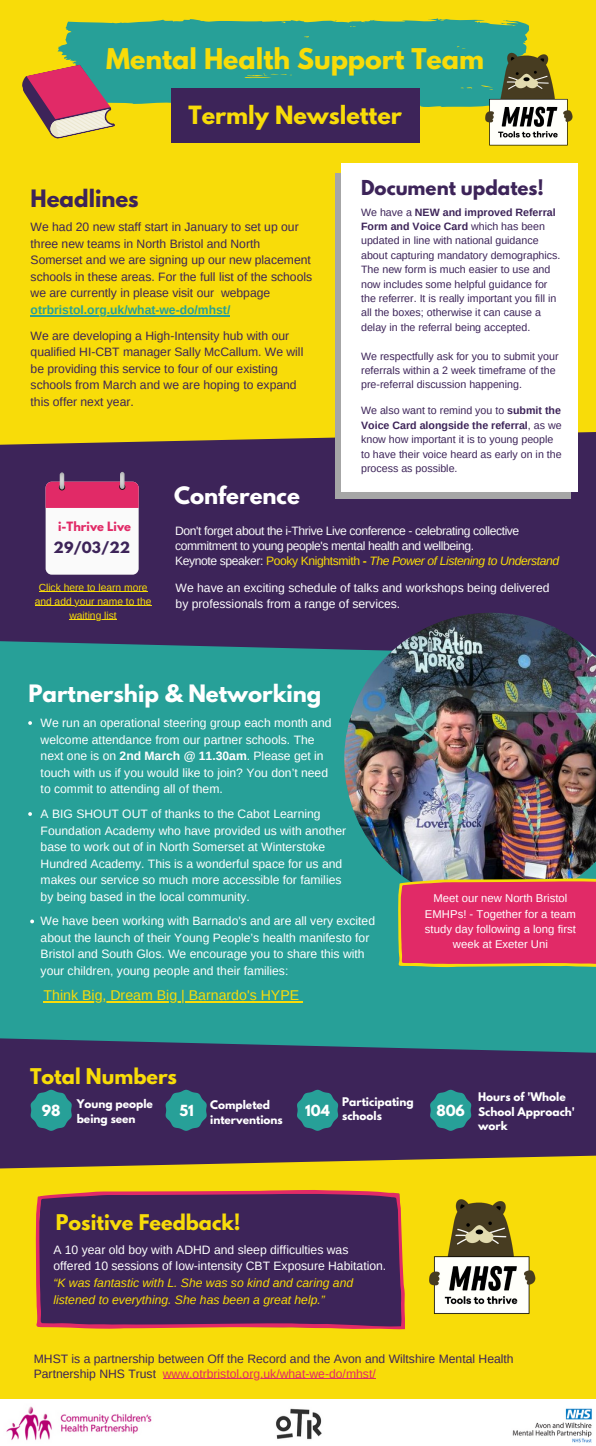
<style>
.page{position:relative;width:596px;height:1446px;background:#f8dc09}
.page>*{position:absolute;margin:0;border:0;box-sizing:border-box;transform-origin:0 0}
.t1{font:700 25.3px "League Spartan";color:#f8dc09}
.t2{font:700 22.3px "League Spartan";color:#f8dc09}
.t3{font:700 21.3px "League Spartan";color:#fff}
.t4{font:700 21.3px "League Spartan";color:#3d2459}
.t5{font:700 19.2px "League Spartan";color:#f8dc09}
.t6{font:700 18.3px "League Spartan";color:#3d2459}
.t7{font:14.1px "Arimo";color:#f8dc09}
.t8{font:700 13.8px "League Spartan";color:#3d2459}
.t9{font:700 13.6px "League Spartan";color:#fff}
.t10{font:12.2px/15px "Arimo";color:#3d2459}
.t11{font:12.1px/16.5px "Arimo";color:#fff}
.t12{font:12.1px/16.5px "Arimo";color:#3d2459}
.t13{font:12.1px/15px "Arimo";letter-spacing:-.035em;color:#fafafa}
.t14{font:italic 12.1px "Arimo";letter-spacing:-.035em;color:#f8dc09}
.t15{font:700 11.4px "League Spartan";color:#e12a67}
.t16{font:11.3px/15.2px "Arimo";color:#fff;text-align:center}
.t17{font:10.6px/14.4px "Arimo";color:#3d2459}
.t18{font:700 10.6px/14.7px "League Spartan";color:#fff}
.t19{font:10.3px/14.2px "Arimo";color:#f8dc09;text-align:center}
.s1{font-weight:700;color:#27a098}
.s2{font-weight:700}
.s3{font-style:normal;color:#fafafa}
.s4{font-style:normal}
.s5{font-weight:700;font-style:normal}
.s6{font-style:italic;color:#f8dc09}
.s7{color:#e12a67}
</style>
<div class="page">
<svg style="left:57px;top:18px;width:472px;height:89px;background:#35a48d"></svg>
<div style="left:171px;top:88px;width:248px;height:55px;background:#3d2459"></div>
<svg style="left:22px;top:60px;width:93px;height:79px"></svg>
<img style="left:483px;top:48px;width:90px;height:98px">
<svg style="left:0;top:1055px;width:596px;height:114px;background:#493053"></svg>
<div style="left:0;top:432px;width:596px;height:208px;background:#3d2459"></div>
<div style="left:335px;top:173px;width:235px;height:325px;background:#a6a6a6"></div>
<div style="left:341px;top:163px;width:237px;height:328px;background:#fff"></div>
<div style="left:0;top:640px;width:596px;height:415px;background:#27a098"></div>
<svg style="left:35px;top:1190px;width:370px;height:139px;background:#4d2957"></svg>
<svg style="left:30px;top:1090px;width:42px;height:41px;background:#2c8087"></svg>
<svg style="left:165px;top:1090px;width:42px;height:41px;background:#2c8087"></svg>
<svg style="left:296px;top:1090px;width:42px;height:41px;background:#2c8087"></svg>
<svg style="left:429px;top:1090px;width:42px;height:41px;background:#2c8087"></svg>
<img style="left:429px;top:1199px;width:107px;height:115px">
<img style="left:60px;top:472px;width:4px;height:17px;border-radius:2px">
<svg style="left:46px;top:482px;width:93px;height:93px;background:#f0bfd0"></svg>
<img style="left:120px;top:472px;width:4px;height:17px;border-radius:2px">
<img style="left:0;top:1399px;width:596px;height:47px">
<img style="left:344px;top:613px;width:252px;height:293px">
<svg style="left:397px;top:878px;width:199px;height:90px;background:#db3b61"></svg>
<svg style="left:30px;top:920px;width:4px;height:3px"></svg>
<hr style="left:44px;top:1001px;width:255px;height:2px;background:#f8dc09">
<svg style="left:28px;top:721px;width:4px;height:4px"></svg>
<svg style="left:28px;top:812px;width:4px;height:4px"></svg>
<hr style="left:31px;top:315px;width:199px;height:1px;background:#27a098">
<hr style="left:163px;top:1379px;width:212px;height:1px;background:#e12a67">
<hr style="left:39px;top:591px;width:108px;height:1px;background:#f8dc09">
<hr style="left:35px;top:605px;width:116px;height:1px;background:#f8dc09">
<hr style="left:69px;top:620px;width:48px;height:1px;background:#f8dc09">
<p class="t1" style="left:106px;top:46px;width:379px">Mental Health Support Team</p>
<p class="t2" style="left:188px;top:104px;width:215px">Termly Newsletter</p>
<p class="t4" style="left:31px;top:188px;width:110px">Headlines</p>
<p class="t6" style="left:361px;top:178px;width:184px">Document updates!</p>
<p class="t12" style="left:31px;top:219px;width:283px">We had 20 new staff start in January to set up our three new teams in North Bristol and North Somerset and we are signing up our new placement schools in these areas. For the full list of the schools we are currently in please visit our webpage <span class="s1">otrbristol.org.uk/what-we-do/mhst/</span></p>
<p class="t12" style="left:31px;top:327px;width:274px">We are developing a High-Intensity hub with our qualified HI-CBT manager Sally McCallum. We will be providing this service to four of our existing schools from March and we are hoping to expand this offer next year.</p>
<p class="t17" style="left:361px;top:205px;width:201px">We have a <span class="s2">NEW and improved Referral Form and Voice Card</span> which has been updated in line with national guidance about capturing mandatory demographics.<br>The new form is much easier to use and now includes some helpful guidance for the referrer. It is really important you fill in all the boxes; otherwise it can cause a delay in the referral being accepted.</p>
<p class="t17" style="left:361px;top:349px;width:199px">We respectfully ask for you to submit your referrals within a 2 week timeframe of the pre-referral discussion happening.</p>
<p class="t17" style="left:361px;top:403px;width:202px">We also want to remind you to <span class="s2">submit the Voice Card alongside the referral</span>, as we know how important it is to young people to have their voice heard as early on in the process as possible.</p>
<p class="t15" style="left:58px;top:520px;width:74px">i-Thrive Live</p>
<p class="t8" style="left:54px;top:540px;width:78px">29/03/22</p>
<p class="t3" style="left:174px;top:485px;width:127px">Conference</p>
<p class="t13" style="left:175px;top:523px;width:346px">Don't forget about the i-Thrive Live conference - celebrating collective commitment to young people's mental health and wellbeing.</p>
<p class="t14" style="left:175px;top:554px;width:385px"><span class="s3">Keynote speaker:</span> <span class="s4">Pooky Knightsmith</span> <span class="s5">-</span> The Power of Listening to Understand</p>
<p class="t19" style="left:35px;top:580px;width:118px">Click here to learn more and add your name to the waiting list</p>
<p class="t11" style="left:176px;top:579px;width:375px">We have an exciting schedule of talks and workshops being delivered by professionals from a range of services.</p>
<p class="t3" style="left:28px;top:682px;width:294px">Partnership &amp; Networking</p>
<p class="t11" style="left:41px;top:715px;width:292px">We run an operational steering group each month and welcome attendance from our partner schools. The next one is on <span class="s2">2nd March @ 11.30am</span>. Please get in touch with us if you would like to join? You don’t need to commit to attending all of them.</p>
<p class="t11" style="left:41px;top:806px;width:307px">A BIG SHOUT OUT of thanks to the Cabot Learning Foundation Academy who have provided us with another base to work out of in North Somerset at Winterstoke Hundred Academy. This is a wonderful space for us and makes our service so much more accessible for families by being based in the local community.</p>
<p class="t11" style="left:41px;top:913px;width:336px">We have been working with Barnado's and are all very excited about the launch of their Young People’s health manifesto for Bristol and South Glos. We encourage you to share this with your children, young people and their families:</p>
<p class="t7" style="left:44px;top:988px;width:257px">Think Big, Dream Big | Barnardo's HYPE</p>
<p class="t5" style="left:30px;top:1066px;width:148px">Total Numbers</p>
<p class="t16" style="left:425px;top:891px;width:152px">Meet our new North Bristol<br>EMHPs! - Together for a team study day following a long first week at Exeter Uni</p>
<p class="t18" style="left:77px;top:1098px;width:78px">Young people being seen</p>
<p class="t18" style="left:210px;top:1099px;width:74px">Completed interventions</p>
<p class="t18" style="left:342px;top:1095px;width:73px">Participating schools</p>
<p class="t18" style="left:478px;top:1091px;width:98px">Hours of 'Whole<br>School Approach' work</p>
<p class="t9" style="left:42px;top:1104px;width:20px">98</p>
<p class="t9" style="left:179px;top:1104px;width:16px">51</p>
<p class="t9" style="left:436px;top:1104px;width:30px">806</p>
<p class="t9" style="left:305px;top:1104px;width:26px">104</p>
<p class="t5" style="left:56px;top:1213px;width:186px">Positive Feedback!</p>
<p class="t11" style="left:53px;top:1241px;width:334px">A 10 year old boy with ADHD and sleep difficulties was offered 10 sessions of low-intensity CBT Exposure Habitation. <span class="s6">“K was fantastic with L. She was so kind and caring and listened to everything. She has been a great help.”</span></p>
<p class="t10" style="left:34px;top:1351px;width:481px">MHST is a partnership between Off the Record and the Avon and Wiltshire Mental Health<br>Partnership NHS Trust <span class="s7">www.otrbristol.org.uk/what-we-do/mhst/</span></p>
</div>
